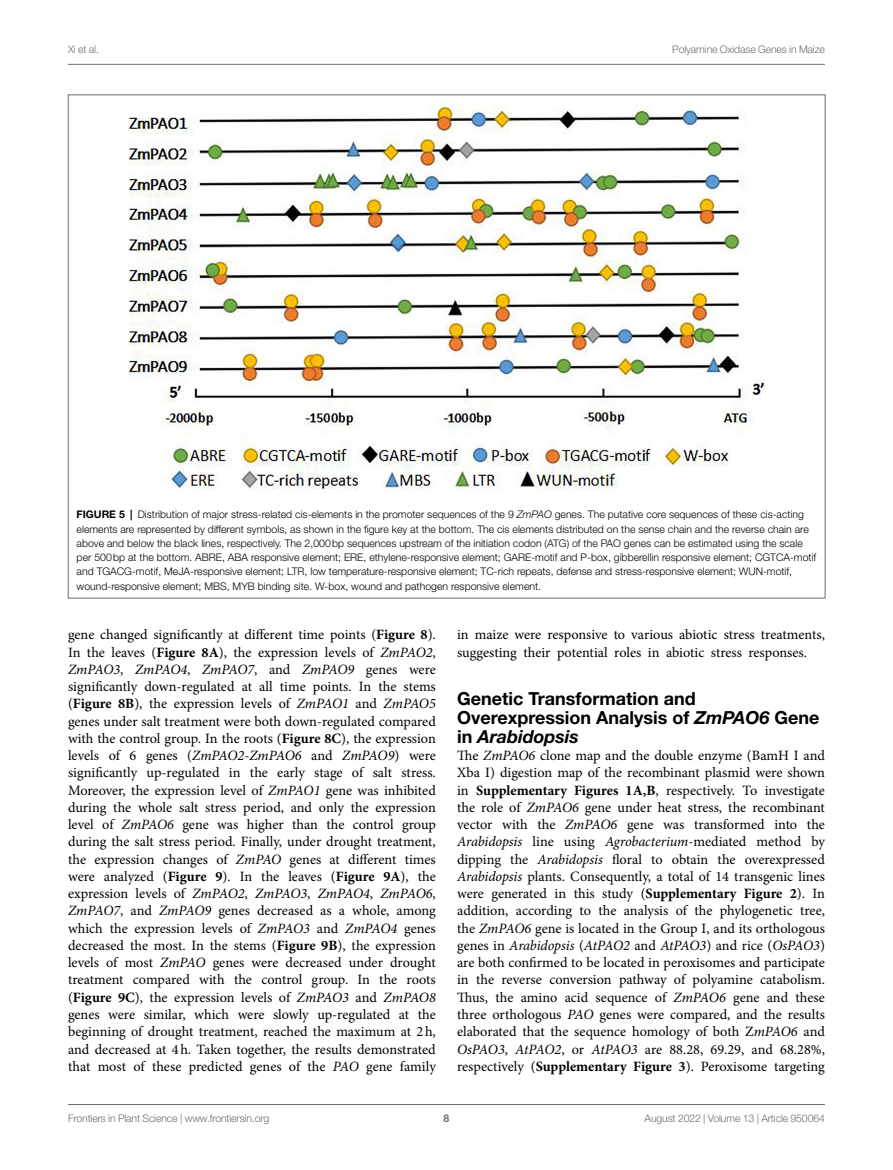
<style>
.page{position:relative;width:893px;height:1170px;background:#fff}
.page>*{position:absolute;margin:0;border:0;box-sizing:border-box;transform-origin:0 0}
.HEAD_2{font:700 18px/18.8px "Helvetica Neue LT Std";color:#000}
.TEXT_FLUSH{font:14.25px/17.2px "Minion Pro";letter-spacing:-.005em;color:#000;text-align:justify}
.FIG_LEG{font:300 10.5px/14.2px "Helvetica Neue LT Std";color:#000}
.t1{font:300 10.5px "Helvetica Neue LT Std";letter-spacing:-.015em;color:#6d6e71}
.t2{font:700 10.5px "Helvetica Neue LT Std";color:#6d6e71}
.s1{font-weight:700}
.s2{font-style:italic}
</style>
<div class="page">
<hr style="left:68px;top:64px;width:757px;height:1px;background:#6d6e71">
<hr style="left:68px;top:1104px;width:757px;height:1px;background:#6d6e71">
<img style="left:128px;top:103px;width:637px;height:386px">
<p class="t1" style="left:68px;top:42px;width:32px">Xi et al.</p>
<p class="t1" style="left:672px;top:42px;width:154px">Polyamine Oxidase Genes in Maize</p>
<p class="FIG_LEG" style="left:77px;top:507px;width:741px"><span class="s1">FIGURE 5 |</span> Distribution of major stress-related cis-elements in the promoter sequences of the 9 <span class="s2">ZmPAO</span> genes. The putative core sequences of these cis-acting elements are represented by different symbols, as shown in the figure key at the bottom. The cis elements distributed on the sense chain and the reverse chain are above and below the black lines, respectively. The 2,000bp sequences upstream of the initiation codon (ATG) of the PAO genes can be estimated using the scale per 500bp at the bottom. ABRE, ABA responsive element; ERE, ethylene-responsive element; GARE-motif and P-box, gibberellin responsive element; CGTCA-motif and TGACG-motif, MeJA-responsive element; LTR, low temperature-responsive element; TC-rich repeats, defense and stress-responsive element; WUN-motif, wound-responsive element; MBS, MYB binding site. W-box, wound and pathogen responsive element.</p>
<p class="TEXT_FLUSH" style="left:68px;top:626px;width:369px">gene changed significantly at different time points (<span class="s1">Figure 8</span>).<br>In the leaves (<span class="s1">Figure 8A</span>), the expression levels of <span class="s2">ZmPAO2</span>, <span class="s2">ZmPAO3</span>, <span class="s2">ZmPAO4</span>, <span class="s2">ZmPAO7</span>, and <span class="s2">ZmPAO9</span> genes were significantly down-regulated at all time points. In the stems (<span class="s1">Figure 8B</span>), the expression levels of <span class="s2">ZmPAO1</span> and <span class="s2">ZmPAO5 </span>genes under salt treatment were both down-regulated compared with the control group. In the roots (<span class="s1">Figure 8C</span>), the expression levels of 6 genes (<span class="s2">ZmPAO2</span>-<span class="s2">ZmPAO6</span> and <span class="s2">ZmPAO9</span>) were significantly up-regulated in the early stage of salt stress.<br>Moreover, the expression level of <span class="s2">ZmPAO1</span> gene was inhibited during the whole salt stress period, and only the expression level of <span class="s2">ZmPAO6</span> gene was higher than the control group during the salt stress period. Finally, under drought treatment, the expression changes of <span class="s2">ZmPAO</span> genes at different times were analyzed (<span class="s1">Figure 9</span>). In the leaves (<span class="s1">Figure 9A</span>), the expression levels of <span class="s2">ZmPAO2</span>, <span class="s2">ZmPAO3</span>, <span class="s2">ZmPAO4</span>, <span class="s2">ZmPAO6</span>, <span class="s2">ZmPAO7</span>, and <span class="s2">ZmPAO9</span> genes decreased as a whole, among which the expression levels of <span class="s2">ZmPAO3</span> and <span class="s2">ZmPAO4</span> genes decreased the most. In the stems (<span class="s1">Figure 9B</span>), the expression levels of most <span class="s2">ZmPAO</span> genes were decreased under drought treatment compared with the control group. In the roots (<span class="s1">Figure 9C</span>), the expression levels of <span class="s2">ZmPAO3</span> and <span class="s2">ZmPAO8 </span>genes were similar, which were slowly up-regulated at the beginning of drought treatment, reached the maximum at 2h, and decreased at 4h. Taken together, the results demonstrated that most of these predicted genes of the <span class="s2">PAO</span> gene family</p>
<p class="TEXT_FLUSH" style="left:457px;top:626px;width:369px">in maize were responsive to various abiotic stress treatments, suggesting their potential roles in abiotic stress responses.</p>
<p class="HEAD_2" style="left:457px;top:689px;width:364px">Genetic Transformation and<br>Overexpression Analysis of <span class="s2">ZmPAO6</span> Gene in <span class="s2">Arabidopsis</span></p>
<p class="TEXT_FLUSH" style="left:457px;top:747px;width:369px">The <span class="s2">ZmPAO6</span> clone map and the double enzyme (BamH I and Xba I) digestion map of the recombinant plasmid were shown in <span class="s1">Supplementary Figures 1A,B</span>, respectively. To investigate the role of <span class="s2">ZmPAO6</span> gene under heat stress, the recombinant vector with the <span class="s2">ZmPAO6</span> gene was transformed into the <span class="s2">Arabidopsis</span> line using <span class="s2">Agrobacterium</span>-mediated method by dipping the <span class="s2">Arabidopsis</span> floral to obtain the overexpressed <span class="s2">Arabidopsis</span> plants. Consequently, a total of 14 transgenic lines were generated in this study (<span class="s1">Supplementary Figure 2</span>). In addition, according to the analysis of the phylogenetic tree, the <span class="s2">ZmPAO6</span> gene is located in the Group I, and its orthologous genes in <span class="s2">Arabidopsis</span> (<span class="s2">AtPAO2</span> and <span class="s2">AtPAO3</span>) and rice (<span class="s2">OsPAO3</span>) are both confirmed to be located in peroxisomes and participate in the reverse conversion pathway of polyamine catabolism.<br>Thus, the amino acid sequence of <span class="s2">ZmPAO6</span> gene and these three orthologous <span class="s2">PAO</span> genes were compared, and the results elaborated that the sequence homology of both Z<span class="s2">mPAO6</span> and <span class="s2">OsPAO3</span>, <span class="s2">AtPAO2</span>, or <span class="s2">AtPAO3</span> are 88.28, 69.29, and 68.28%, respectively (<span class="s1">Supplementary Figure 3</span>). Peroxisome targeting</p>
<p class="t1" style="left:68px;top:1111px;width:203px">Frontiers in Plant Science | www.frontiersin.org</p>
<p class="t2" style="left:444px;top:1111px;width:7px">8</p>
<p class="t1" style="left:645px;top:1111px;width:182px">August 2022 | Volume 13 | Article 950064</p>
</div>
